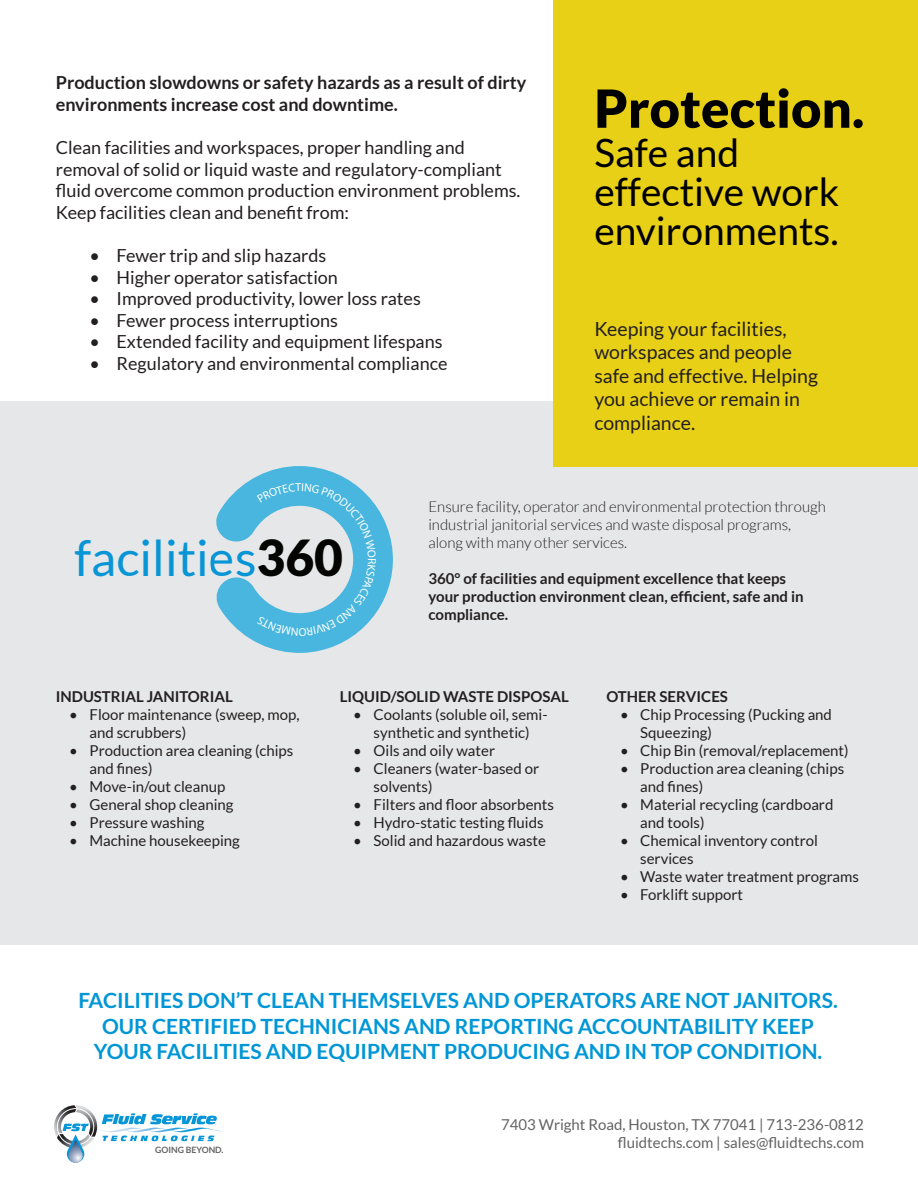
<style>
.page{position:relative;width:918px;height:1188px;background:#fff}
.page>*{position:absolute;margin:0;border:0;box-sizing:border-box;transform-origin:0 0}
.t1{font:900 52.5px "Lato";color:#000}
.t2{font:49.65px "Lato";color:#0795d6}
.t3{font:39px/39px "Lato";color:#000}
.t4{font:700 21px/25.2px "Lato";color:#0096d6;text-align:center}
.t5{font:19.5px/23.4px "Lato";color:#231f20}
.t6{font:18px/21.6px "Lato";color:#231f20}
.t7{font:700 18px/21.6px "Lato";color:#231f20}
.t8{font:15px/18px "Lato";color:#231f20}
.t9{font:700 15px/18px "Lato";color:#231f20}
.t10{font:300 15px/18px "Lato";color:#231f20}
.t11{font:15px/18px "Lato";color:#646363;text-align:right}
.t12{font:700 8.7px "Lato";color:#646363}
.s1{font-weight:900;color:#040503}
</style>
<div class="page">
<div style="left:0;top:402px;width:918px;height:543px;background:#e6e7e8"></div>
<div style="left:554px;top:0;width:364px;height:467px;background:#e8d016"></div>
<svg style="left:54px;top:1105px;width:168px;height:58px"></svg>
<svg style="left:216px;top:466px;width:177px;height:187px"></svg>
<p class="t7" style="left:56px;top:72px;width:472px">Production slowdowns or safety hazards as a result of dirty environments increase cost and downtime.</p>
<p class="t6" style="left:56px;top:137px;width:466px">Clean facilities and workspaces, proper handling and removal of solid or liquid waste and regulatory-compliant fluid overcome common production environment problems.<br>Keep facilities clean and benefit from:</p>
<p class="t6" style="left:90px;top:245px;width:238px">• Fewer trip and slip hazards</p>
<p class="t6" style="left:90px;top:266px;width:250px">• Higher operator satisfaction</p>
<p class="t6" style="left:90px;top:288px;width:333px">• Improved productivity, lower loss rates</p>
<p class="t6" style="left:90px;top:309px;width:250px">• Fewer process interruptions</p>
<p class="t6" style="left:90px;top:331px;width:355px">• Extended facility and equipment lifespans</p>
<p class="t6" style="left:90px;top:353px;width:360px">• Regulatory and environmental compliance</p>
<p class="t1" style="left:594px;top:78px;width:271px">Protection.</p>
<p class="t3" style="left:594px;top:133px;width:247px">Safe and effective work environments.</p>
<p class="t5" style="left:594px;top:317px;width:225px">Keeping your facilities, workspaces and people safe and effective. Helping you achieve or remain in compliance.</p>
<p class="t2" style="left:74px;top:531px;width:270px">facilities<span class="s1">360</span></p>
<p class="t10" style="left:428px;top:497px;width:399px">Ensure facility, operator and environmental protection through industrial janitorial services and waste disposal programs, along with many other services.</p>
<p class="t9" style="left:428px;top:569px;width:377px">360° of facilities and equipment excellence that keeps your production environment clean, efficient, safe and in compliance.</p>
<p class="t9" style="left:56px;top:687px;width:179px">INDUSTRIAL JANITORIAL</p>
<p class="t8" style="left:90px;top:706px;width:212px;text-indent:-20px">• Floor maintenance (sweep, mop, and scrubbers)</p>
<p class="t8" style="left:90px;top:742px;width:205px;text-indent:-20px">• Production area cleaning (chips and fines)</p>
<p class="t8" style="left:69px;top:778px;width:158px">• Move-in/out cleanup</p>
<p class="t8" style="left:69px;top:796px;width:166px">• General shop cleaning</p>
<p class="t8" style="left:69px;top:814px;width:137px">• Pressure washing</p>
<p class="t8" style="left:69px;top:832px;width:172px">• Machine housekeeping</p>
<p class="t9" style="left:340px;top:687px;width:230px">LIQUID/SOLID WASTE DISPOSAL</p>
<p class="t8" style="left:353px;top:706px;width:196px;text-align:center">• Coolants (soluble oil, semi&shy;synthetic and synthetic)</p>
<p class="t8" style="left:353px;top:742px;width:143px">• Oils and oily water</p>
<p class="t8" style="left:374px;top:760px;width:167px;text-indent:-20px">• Cleaners (water-based or solvents)</p>
<p class="t8" style="left:353px;top:796px;width:202px">• Filters and floor absorbents</p>
<p class="t8" style="left:353px;top:814px;width:192px">• Hydro-static testing fluids</p>
<p class="t8" style="left:353px;top:832px;width:194px">• Solid and hazardous waste</p>
<p class="t9" style="left:607px;top:687px;width:123px">OTHER SERVICES</p>
<p class="t8" style="left:640px;top:706px;width:193px;text-indent:-20px">• Chip Processing (Pucking and<br>Squeezing)</p>
<p class="t8" style="left:620px;top:742px;width:230px">• Chip Bin (removal/replacement)</p>
<p class="t8" style="left:640px;top:760px;width:205px;text-indent:-20px">• Production area cleaning (chips and fines)</p>
<p class="t8" style="left:640px;top:796px;width:195px;text-indent:-20px">• Material recycling (cardboard and tools)</p>
<p class="t8" style="left:640px;top:832px;width:179px;text-indent:-20px">• Chemical inventory control services</p>
<p class="t8" style="left:620px;top:868px;width:241px">• Waste water treatment programs</p>
<p class="t8" style="left:620px;top:886px;width:125px">• Forklift support</p>
<p class="t4" style="left:78px;top:988px;width:761px">FACILITIES DON’T CLEAN THEMSELVES AND OPERATORS ARE NOT JANITORS.<br>OUR CERTIFIED TECHNICIANS AND REPORTING ACCOUNTABILITY KEEP<br>YOUR FACILITIES AND EQUIPMENT PRODUCING AND IN TOP CONDITION.</p>
<p class="t12" style="left:155px;top:1144px;width:70px">GOING BEYOND.</p>
<p class="t11" style="left:501px;top:1115px;width:364px">7403 Wright Road, Houston, TX 77041 | 713-236-0812 fluidtechs.com | sales@fluidtechs.com</p>
</div>
